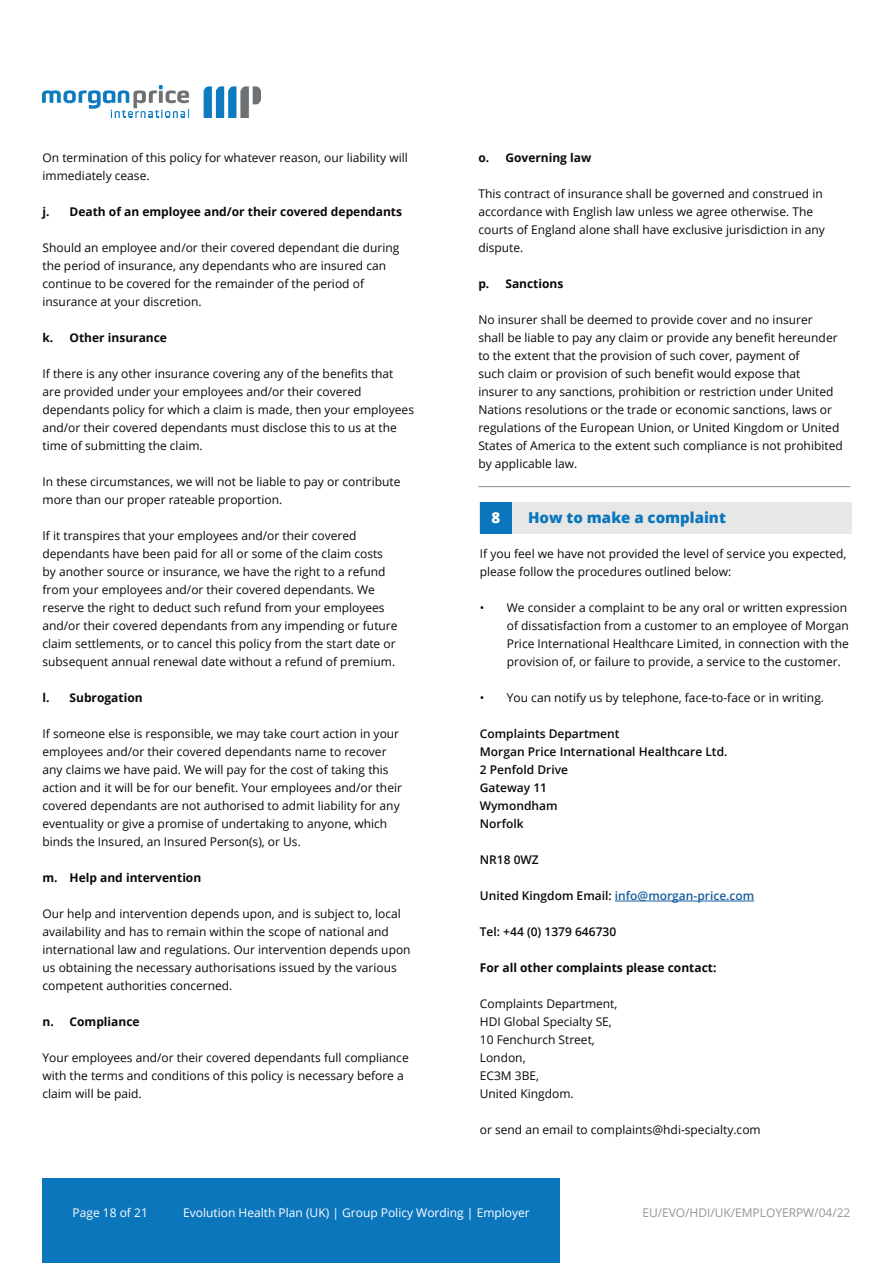
<style>
.page{position:relative;width:893px;height:1263px;background:#fff}
.page>*{position:absolute;margin:0;border:0;box-sizing:border-box;transform-origin:0 0}
.t1{font:800 15px "Open Sans";color:#0c76bd}
.t2{font:800 15px "Open Sans";color:#fff}
.Main_text_body{font:12px/18px "Open Sans";color:#0c0806}
.Main_text_body-2{font:700 12px "Open Sans";color:#0c0806}
.Main_text_body-3{font:600 12px "Open Sans";color:#0c0806}
.t3{font:12px "Open Sans";color:#fff}
.Main_text_body-4{font:600 12px "Open Sans";color:#175d9e}
.t4{font:12px "Open Sans";letter-spacing:-.005em;color:#939598}
.s1{color:#0c0806}
</style>
<div class="page">
<div style="left:43px;top:1178px;width:517px;height:85px;background:#0c76bd"></div>
<img style="left:43px;top:85px;width:218px;height:32px">
<hr style="left:615px;top:901px;width:139px;height:1px;background:#175d9e">
<div style="left:480px;top:502px;width:372px;height:32px;background:#e6e7e6"></div>
<div style="left:480px;top:502px;width:32px;height:32px;background:#0c76bd"></div>
<hr style="left:478px;top:486px;width:372px;height:1px;background:#939598">
<p class="Main_text_body" style="left:43px;top:148px;width:367px">On termination of this policy for whatever reason, our liability will</p>
<p class="Main_text_body" style="left:43px;top:166px;width:109px">immediately cease.</p>
<p class="Main_text_body-2" style="left:43px;top:203px;width:361px">j. Death of an employee and/or their covered dependants</p>
<p class="Main_text_body" style="left:43px;top:238px;width:358px">Should an employee and/or their covered dependant die during the period of insurance, any dependants who are insured can continue to be covered for the remainder of the period of insurance at your discretion.</p>
<p class="Main_text_body-2" style="left:43px;top:329px;width:126px">k. Other insurance</p>
<p class="Main_text_body" style="left:43px;top:364px;width:352px">If there is any other insurance covering any of the benefits that</p>
<p class="Main_text_body" style="left:43px;top:382px;width:373px">are provided under your employees and/or their covered dependants policy for which a claim is made, then your employees and/or their covered dependants must disclose this to us at the time of submitting the claim.</p>
<p class="Main_text_body" style="left:43px;top:472px;width:360px">In these circumstances, we will not be liable to pay or contribute</p>
<p class="Main_text_body" style="left:43px;top:490px;width:241px">more than our proper rateable proportion.</p>
<p class="Main_text_body" style="left:43px;top:526px;width:357px">If it transpires that your employees and/or their covered dependants have been paid for all or some of the claim costs by another source or insurance, we have the right to a refund from your employees and/or their covered dependants. We reserve the right to deduct such refund from your employees and/or their covered dependants from any impending or future claim settlements, or to cancel this policy from the start date or subsequent annual renewal date without a refund of premium.</p>
<p class="Main_text_body-2" style="left:43px;top:689px;width:102px">l. Subrogation</p>
<p class="Main_text_body" style="left:43px;top:724px;width:361px">If someone else is responsible, we may take court action in your employees and/or their covered dependants name to recover any claims we have paid. We will pay for the cost of taking this action and it will be for our benefit. Your employees and/or their covered dependants are not authorised to admit liability for any eventuality or give a promise of undertaking to anyone, which binds the Insured, an Insured Person(s), or Us.</p>
<p class="Main_text_body-2" style="left:43px;top:869px;width:160px">m. Help and intervention</p>
<p class="Main_text_body" style="left:43px;top:904px;width:360px">Our help and intervention depends upon, and is subject to, local</p>
<p class="Main_text_body" style="left:43px;top:922px;width:348px">availability and has to remain within the scope of national and</p>
<p class="Main_text_body" style="left:43px;top:940px;width:370px">international law and regulations. Our intervention depends upon</p>
<p class="Main_text_body" style="left:43px;top:958px;width:356px">us obtaining the necessary authorisations issued by the various</p>
<p class="Main_text_body" style="left:43px;top:976px;width:191px">competent authorities concerned.</p>
<p class="Main_text_body-2" style="left:43px;top:1013px;width:99px">n. Compliance</p>
<p class="Main_text_body" style="left:43px;top:1048px;width:368px">Your employees and/or their covered dependants full compliance with the terms and conditions of this policy is necessary before a claim will be paid.</p>
<p class="Main_text_body-2" style="left:478px;top:149px;width:114px">o. Governing law</p>
<p class="Main_text_body" style="left:478px;top:184px;width:348px">This contract of insurance shall be governed and construed in accordance with English law unless we agree otherwise. The courts of England alone shall have exclusive jurisdiction in any dispute.</p>
<p class="Main_text_body-2" style="left:478px;top:275px;width:87px">p. Sanctions</p>
<p class="Main_text_body" style="left:478px;top:310px;width:366px">No insurer shall be deemed to provide cover and no insurer<br>shall be liable to pay any claim or provide any benefit hereunder to the extent that the provision of such cover, payment of<br>such claim or provision of such benefit would expose that insurer to any sanctions, prohibition or restriction under United Nations resolutions or the trade or economic sanctions, laws or regulations of the European Union, or United Kingdom or United States of America to the extent such compliance is not prohibited by applicable law.</p>
<p class="t2" style="left:491px;top:506px;width:10px">8</p>
<p class="t1" style="left:528px;top:506px;width:199px">How to make a complaint</p>
<p class="Main_text_body" style="left:480px;top:544px;width:368px">If you feel we have not provided the level of service you expected, please follow the procedures outlined below:</p>
<p class="Main_text_body" style="left:507px;top:598px;width:344px;text-indent:-27px">• We consider a complaint to be any oral or written expression of dissatisfaction from a customer to an employee of Morgan Price International Healthcare Limited, in connection with the provision of, or failure to provide, a service to the customer.</p>
<p class="Main_text_body" style="left:480px;top:688px;width:346px">• You can notify us by telephone, face-to-face or in writing.</p>
<p class="Main_text_body-3" style="left:480px;top:725px;width:141px">Complaints Department</p>
<p class="Main_text_body-3" style="left:480px;top:743px;width:249px">Morgan Price International Healthcare Ltd.</p>
<p class="Main_text_body-3" style="left:480px;top:761px;width:90px">2 Penfold Drive</p>
<p class="Main_text_body-3" style="left:480px;top:779px;width:69px">Gateway 11</p>
<p class="Main_text_body-3" style="left:480px;top:797px;width:79px">Wymondham</p>
<p class="Main_text_body-3" style="left:480px;top:815px;width:45px">Norfolk</p>
<p class="Main_text_body-3" style="left:480px;top:851px;width:60px">NR18 0WZ</p>
<p class="Main_text_body-4" style="left:480px;top:887px;width:276px"><span class="s1">United Kingdom Email:</span> info@morgan-price.com</p>
<p class="Main_text_body-3" style="left:480px;top:923px;width:138px">Tel: +44 (0) 1379 646730</p>
<p class="Main_text_body-2" style="left:480px;top:959px;width:238px">For all other complaints please contact:</p>
<p class="Main_text_body" style="left:480px;top:994px;width:139px">Complaints Department,</p>
<p class="Main_text_body" style="left:480px;top:1012px;width:134px">HDI Global Specialty SE,</p>
<p class="Main_text_body" style="left:480px;top:1030px;width:117px">10 Fenchurch Street,</p>
<p class="Main_text_body" style="left:480px;top:1048px;width:47px">London,</p>
<p class="Main_text_body" style="left:480px;top:1066px;width:61px">EC3M 3BE,</p>
<p class="Main_text_body" style="left:480px;top:1084px;width:95px">United Kingdom.</p>
<p class="Main_text_body" style="left:480px;top:1120px;width:282px">or send an email to complaints@hdi-specialty.com</p>
<p class="t3" style="left:73px;top:1204px;width:77px">Page 18 of 21</p>
<p class="t3" style="left:183px;top:1204px;width:348px">Evolution Health Plan (UK) | Group Policy Wording | Employer</p>
<p class="t4" style="left:642px;top:1204px;width:209px">EU/EVO/HDI/UK/EMPLOYERPW/04/22</p>
</div>
